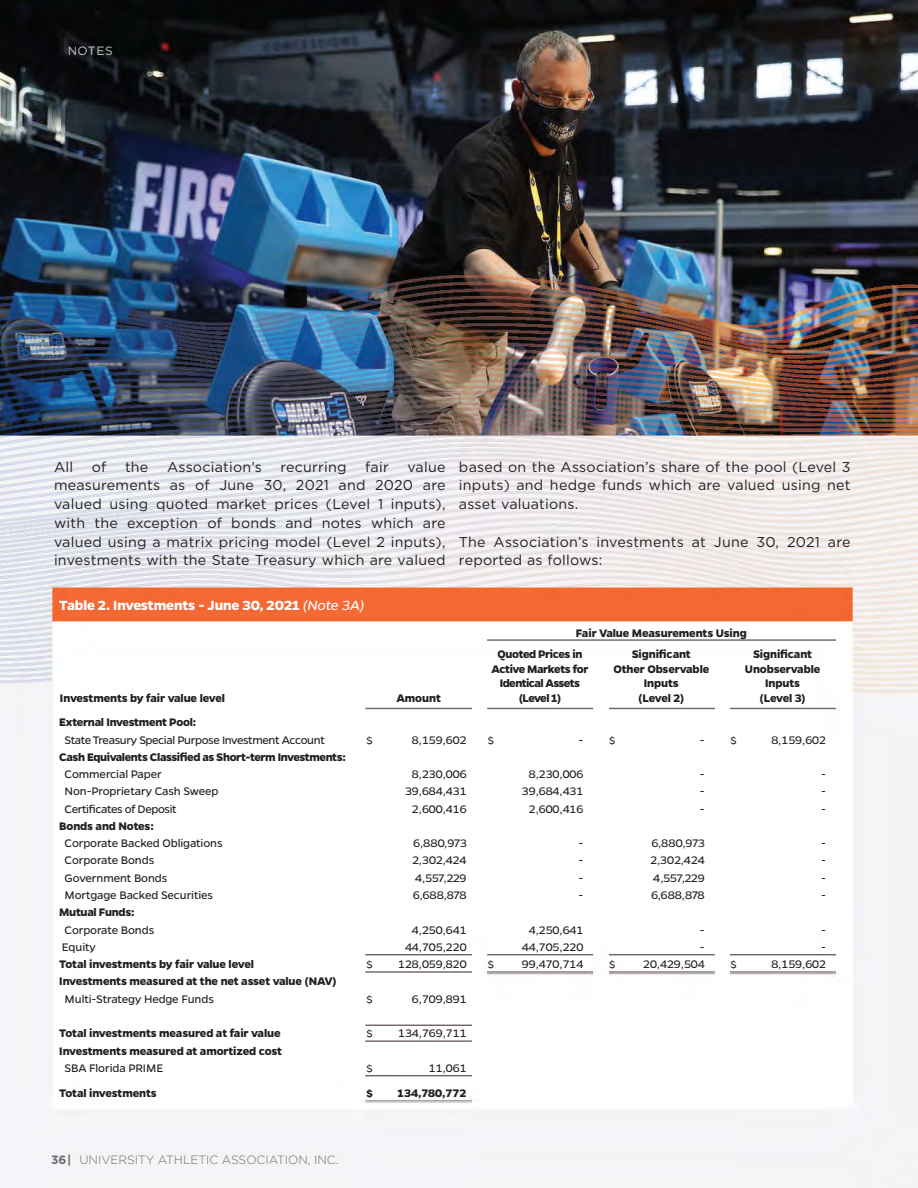
<style>
.page{position:relative;width:918px;height:1188px;background:#fff}
.page>*{position:absolute;margin:0;border:0;box-sizing:border-box;transform-origin:0 0}
.t1{font:700 15px "Gentona";letter-spacing:-.01em;color:#fff}
.t2{font:14.25px/18.8px "Gotham";letter-spacing:.015em;color:#231f20;text-align:justify}
.t3{font:12.3px "Gentona";letter-spacing:-.01em;color:#231f20}
.t4{font:700 12.3px/14.9px "Gentona";letter-spacing:-.01em;color:#231f20;text-align:center}
.t5{font:12.3px "Gentona";letter-spacing:-.03em;color:#231f20}
.t6{font:700 12.3px/14.9px "Gentona";letter-spacing:-.04em;color:#231f20;text-align:center}
.t7{font:700 12.3px "Gentona";letter-spacing:-.03em;color:#231f20}
.t8{font:300 12px "Gotham";color:#6c6d70}
.t9{font:12px "Gotham";letter-spacing:.055em;color:#fff}
.s1{font-weight:400;font-style:italic}
.s2{font-weight:700}
</style>
<div class="page">
<img style="left:0;top:0;width:918px;height:1188px">
<p class="t9" style="left:68px;top:44px;width:47px">NOTES</p>
<p class="t2" style="left:54px;top:457px;width:21px">All</p>
<p class="t2" style="left:92px;top:457px;width:16px">of</p>
<p class="t2" style="left:125px;top:457px;width:25px">the</p>
<p class="t2" style="left:167px;top:457px;width:97px">Association’s</p>
<p class="t2" style="left:281px;top:457px;width:68px">recurring</p>
<p class="t2" style="left:365px;top:457px;width:25px">fair</p>
<p class="t2" style="left:54px;top:457px;width:393px;text-indent:353px">value measurements as of June 30, 2021 and 2020 are valued using quoted market prices (Level 1 inputs), with the exception of bonds and notes which are valued using a matrix pricing model (Level 2 inputs), investments with the State Treasury which are valued</p>
<p class="t2" style="left:459px;top:457px;width:393px">based on the Association’s share of the pool (Level 3 inputs) and hedge funds which are valued using net asset valuations.</p>
<p class="t2" style="left:459px;top:532px;width:393px">The Association’s investments at June 30, 2021 are reported as follows:</p>
<p class="t1" style="left:59px;top:597px;width:307px">Table 2. Investments - June 30, 2021 <span class="s1">(Note 3A)</span></p>
<p class="t4" style="left:60px;top:691px;width:167px">Investments by fair value level</p>
<p class="t4" style="left:396px;top:691px;width:46px">Amount</p>
<p class="t4" style="left:576px;top:625px;width:172px">Fair Value Measurements Using</p>
<p class="t6" style="left:491px;top:646px;width:99px">Quoted Prices in<br>Active Markets for<br>Identical Assets (Level 1)</p>
<p class="t4" style="left:613px;top:646px;width:97px">Significant<br>Other Observable<br>Inputs<br>(Level 2)</p>
<p class="t4" style="left:745px;top:646px;width:77px">Significant<br>Unobservable<br>Inputs<br>(Level 3)</p>
<p class="t4" style="left:59px;top:715px;width:139px">External Investment Pool:</p>
<p class="t5" style="left:65px;top:733px;width:262px">State Treasury Special Purpose Investment Account</p>
<p class="t3" style="left:366px;top:733px;width:8px">$</p>
<p class="t3" style="left:412px;top:733px;width:56px">8,159,602</p>
<p class="t3" style="left:487px;top:733px;width:8px">$</p>
<p class="t3" style="left:579px;top:733px;width:39px">- $</p>
<p class="t3" style="left:700px;top:733px;width:39px">- $</p>
<p class="t3" style="left:771px;top:733px;width:56px">8,159,602</p>
<p class="t7" style="left:59px;top:750px;width:288px">Cash Equivalents Classified as Short-term Investments:</p>
<p class="t3" style="left:65px;top:767px;width:99px">Commercial Paper</p>
<p class="t3" style="left:412px;top:767px;width:56px">8,230,006</p>
<p class="t3" style="left:529px;top:767px;width:56px">8,230,006</p>
<p class="t3" style="left:700px;top:767px;width:6px">-</p>
<p class="t3" style="left:821px;top:767px;width:6px">-</p>
<p class="t3" style="left:65px;top:785px;width:155px">Non-Proprietary Cash Sweep</p>
<p class="t3" style="left:405px;top:785px;width:63px">39,684,431</p>
<p class="t3" style="left:522px;top:785px;width:63px">39,684,431</p>
<p class="t3" style="left:700px;top:785px;width:6px">-</p>
<p class="t3" style="left:821px;top:785px;width:6px">-</p>
<p class="t5" style="left:65px;top:802px;width:114px">Certificates of Deposit</p>
<p class="t3" style="left:412px;top:802px;width:56px">2,600,416</p>
<p class="t3" style="left:529px;top:802px;width:56px">2,600,416</p>
<p class="t3" style="left:700px;top:802px;width:6px">-</p>
<p class="t3" style="left:821px;top:802px;width:6px">-</p>
<p class="t4" style="left:59px;top:818px;width:96px">Bonds and Notes:</p>
<p class="t3" style="left:65px;top:836px;width:159px">Corporate Backed Obligations</p>
<p class="t3" style="left:413px;top:836px;width:55px">6,880,973</p>
<p class="t3" style="left:579px;top:836px;width:6px">-</p>
<p class="t3" style="left:651px;top:836px;width:55px">6,880,973</p>
<p class="t3" style="left:821px;top:836px;width:6px">-</p>
<p class="t3" style="left:65px;top:854px;width:91px">Corporate Bonds</p>
<p class="t3" style="left:413px;top:854px;width:56px">2,302,424</p>
<p class="t3" style="left:579px;top:854px;width:6px">-</p>
<p class="t3" style="left:651px;top:854px;width:56px">2,302,424</p>
<p class="t3" style="left:821px;top:854px;width:6px">-</p>
<p class="t3" style="left:65px;top:871px;width:104px">Government Bonds</p>
<p class="t3" style="left:415px;top:871px;width:53px">4,557,229</p>
<p class="t3" style="left:579px;top:871px;width:6px">-</p>
<p class="t3" style="left:653px;top:871px;width:53px">4,557,229</p>
<p class="t3" style="left:821px;top:871px;width:6px">-</p>
<p class="t3" style="left:65px;top:888px;width:150px">Mortgage Backed Securities</p>
<p class="t3" style="left:413px;top:888px;width:55px">6,688,878</p>
<p class="t3" style="left:579px;top:888px;width:6px">-</p>
<p class="t3" style="left:651px;top:888px;width:55px">6,688,878</p>
<p class="t3" style="left:821px;top:888px;width:6px">-</p>
<p class="t4" style="left:59px;top:905px;width:77px">Mutual Funds:</p>
<p class="t3" style="left:65px;top:923px;width:91px">Corporate Bonds</p>
<p class="t3" style="left:412px;top:923px;width:56px">4,250,641</p>
<p class="t3" style="left:529px;top:923px;width:56px">4,250,641</p>
<p class="t3" style="left:700px;top:923px;width:6px">-</p>
<p class="t3" style="left:821px;top:923px;width:6px">-</p>
<p class="t3" style="left:62px;top:940px;width:35px">Equity</p>
<p class="t3" style="left:405px;top:940px;width:63px">44,705,220</p>
<p class="t3" style="left:522px;top:940px;width:63px">44,705,220</p>
<p class="t3" style="left:700px;top:940px;width:6px">-</p>
<p class="t3" style="left:821px;top:940px;width:6px">-</p>
<p class="t4" style="left:59px;top:957px;width:196px">Total investments by fair value level</p>
<p class="t3" style="left:366px;top:957px;width:8px">$</p>
<p class="t3" style="left:398px;top:957px;width:70px">128,059,820</p>
<p class="t3" style="left:487px;top:957px;width:8px">$</p>
<p class="t3" style="left:522px;top:957px;width:63px">99,470,714</p>
<p class="t3" style="left:609px;top:957px;width:8px">$</p>
<p class="t3" style="left:643px;top:957px;width:63px">20,429,504</p>
<p class="t3" style="left:730px;top:957px;width:8px">$</p>
<p class="t3" style="left:771px;top:957px;width:56px">8,159,602</p>
<p class="t4" style="left:59px;top:974px;width:279px">Investments measured at the net asset value (NAV)</p>
<p class="t3" style="left:65px;top:992px;width:151px">Multi-Strategy Hedge Funds</p>
<p class="t3" style="left:366px;top:992px;width:8px">$</p>
<p class="t3" style="left:412px;top:992px;width:56px">6,709,891</p>
<p class="t4" style="left:59px;top:1026px;width:223px">Total investments measured at fair value</p>
<p class="t3" style="left:366px;top:1027px;width:8px">$</p>
<p class="t3" style="left:398px;top:1027px;width:70px">134,769,711</p>
<p class="t4" style="left:59px;top:1043px;width:224px">Investments measured at amortized cost</p>
<p class="t3" style="left:65px;top:1061px;width:100px">SBA Florida PRIME</p>
<p class="t3" style="left:366px;top:1061px;width:8px">$</p>
<p class="t3" style="left:429px;top:1061px;width:39px">11,061</p>
<p class="t4" style="left:59px;top:1085px;width:99px">Total investments</p>
<p class="t4" style="left:366px;top:1085px;width:8px">$</p>
<p class="t4" style="left:397px;top:1085px;width:71px">134,780,772</p>
<p class="t8" style="left:51px;top:1152px;width:289px"><span class="s2">36|</span> UNIVERSITY ATHLETIC ASSOCIATION, INC.</p>
</div>
